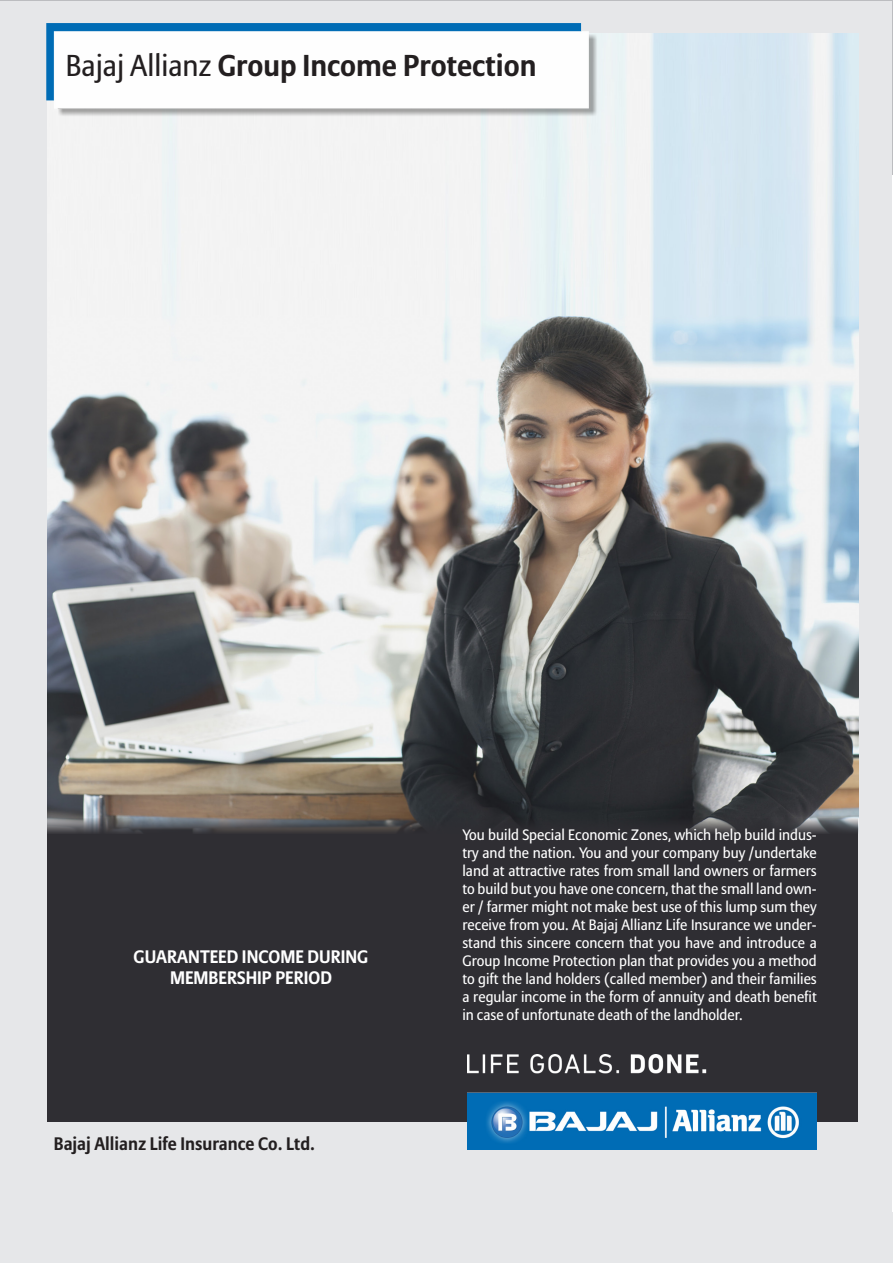
<style>
.page{position:relative;width:893px;height:1263px;background:#fff}
.page>*{position:absolute;margin:0;border:0;box-sizing:border-box;transform-origin:0 0}
.t1{font:700 30px "Allianz Sans";color:#231f20}
.t2{font:24px "Allianz Sans";color:#231f20}
.t3{font:700 18px "Allianz Sans";color:#fff}
.t4{font:700 18px "Allianz Sans";color:#231f20}
.t5{font:15px/18px "Allianz Sans";color:#fff;text-align:justify}
.s1{font-weight:400}
</style>
<div class="page">
<div style="left:2px;top:1213px;width:891px;height:50px;background:#e6e7e9"></div>
<div style="left:1px;top:1px;width:891px;height:1261px;background:#e6e7e9"></div>
<div style="left:47px;top:33px;width:811px;height:1089px;background:#2f2e33"></div>
<img style="left:47px;top:34px;width:811px;height:799px">
<img style="left:47px;top:23px;width:550px;height:93px">
<img style="left:467px;top:1055px;width:350px;height:95px">
<h2 class="t2" style="left:41px;top:46px;width:118px">Bajaj Allianz</h2>
<p class="t1" style="left:66px;top:48px;width:472px"><span class="s1">Bajaj Allianz</span> Group Income Protection</p>
<p class="t3" style="left:134px;top:945px;width:236px">GUARANTEED INCOME DURING</p>
<p class="t3" style="left:170px;top:967px;width:163px">MEMBERSHIP PERIOD</p>
<p class="t4" style="left:54px;top:1132px;width:263px">Bajaj Allianz Life Insurance Co. Ltd.</p>
<p class="t5" style="left:462px;top:825px;width:356px">You build Special Economic Zones, which help build indus&shy;try and the nation. You and your company buy /undertake land at attractive rates from small land owners or farmers to build but you have one concern, that the small land own&shy;er / farmer might not make best use of this lump sum they receive from you. At Bajaj Allianz Life Insurance we under&shy;stand this sincere concern that you have and introduce a Group Income Protection plan that provides you a method to gift the land holders (called member) and their families a regular income in the form of annuity and death benefit in case of unfortunate death of the landholder.</p>
</div>
